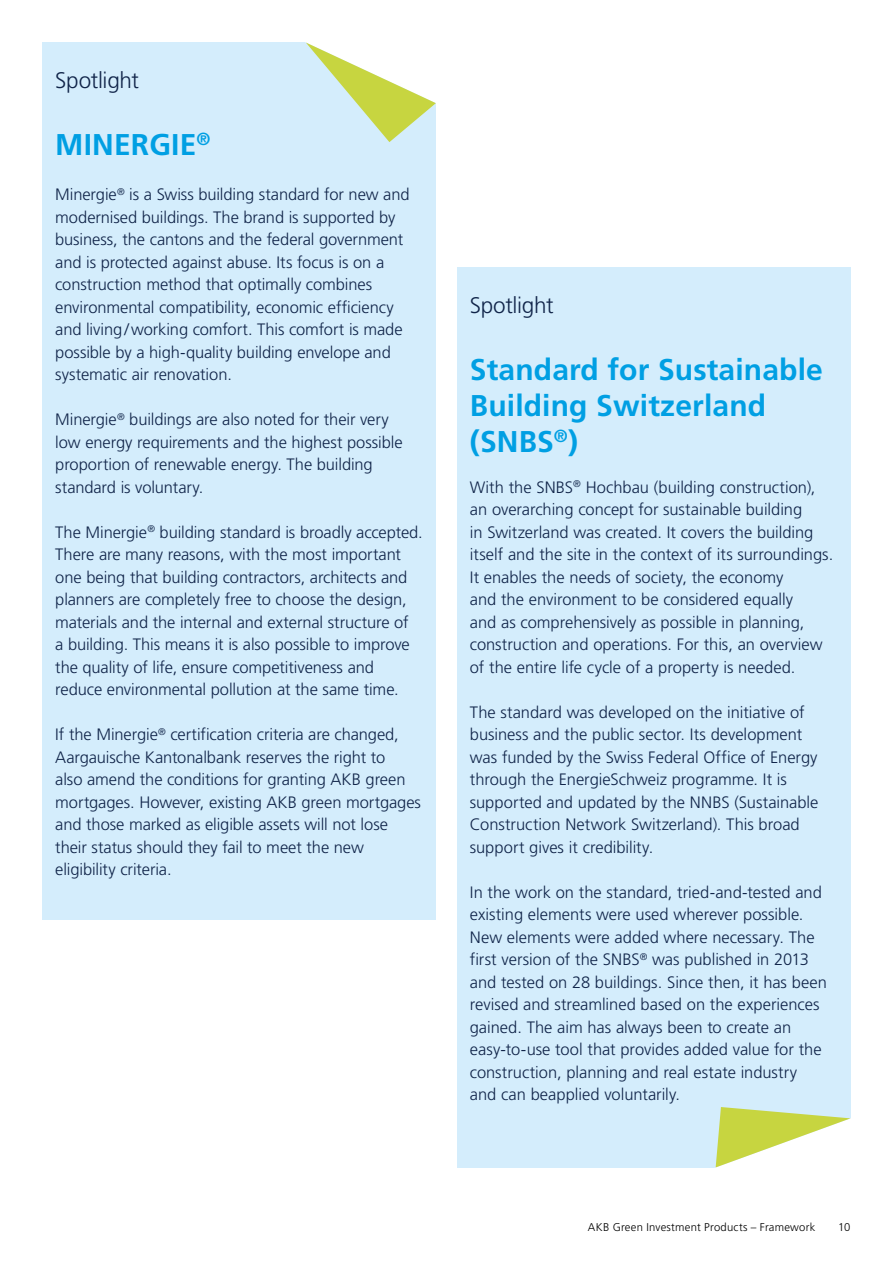
<style>
.page{position:relative;width:893px;height:1263px;background:#fff}
.page>*{position:absolute;margin:0;border:0;box-sizing:border-box;transform-origin:0 0}
.t1{font:30px/36px "Frutiger LT 65 Bd";letter-spacing:.005em;color:#009fe3}
.t2{font:22.5px "Frutiger LT 45 Lt";letter-spacing:-.015em;color:#102449}
.t3{font:16.5px/22.5px "Frutiger LT 45 Lt";letter-spacing:-.005em;color:#102449}
.t4{font:11.25px "Frutiger LT 45 Lt";letter-spacing:.02em;color:#000}
</style>
<div class="page">
<div style="left:43px;top:43px;width:393px;height:877px;background:#d4edfc"></div>
<div style="left:457px;top:268px;width:393px;height:900px;background:#d4edfc"></div>
<svg style="left:285px;top:42px;width:151px;height:100px"></svg>
<svg style="left:715px;top:1107px;width:136px;height:61px;background:#dfe8a3"></svg>
<h2 class="t2" style="left:55px;top:67px;width:85px">Spotlight</h2>
<h1 class="t1" style="left:55px;top:127px;width:157px">MINERGIE<sup>®</sup></h1>
<p class="t3" style="left:55px;top:183px;width:356px">Minergie<sup>®</sup> is a Swiss building standard for new and modernised buildings. The brand is supported by business, the cantons and the federal government and is protected against abuse. Its focus is on a construction method that optimally combines environmental compatibility, economic efficiency and living/working comfort. This comfort is made possible by a high-quality building envelope and systematic air renovation.</p>
<p class="t3" style="left:55px;top:408px;width:349px">Minergie<sup>®</sup> buildings are also noted for their very low energy requirements and the highest possible proportion of renewable energy. The building standard is voluntary.</p>
<p class="t3" style="left:55px;top:521px;width:369px">The Minergie<sup>®</sup> building standard is broadly accepted.<br>There are many reasons, with the most important one being that building contractors, architects and planners are completely free to choose the design, materials and the internal and external structure of<br>a building. This means it is also possible to improve the quality of life, ensure competitiveness and reduce environmental pollution at the same time.</p>
<p class="t3" style="left:55px;top:723px;width:367px">If the Minergie<sup>®</sup> certification criteria are changed, Aargauische Kantonalbank reserves the right to<br>also amend the conditions for granting AKB green mortgages. However, existing AKB green mortgages and those marked as eligible assets will not lose their status should they fail to meet the new eligibility criteria.</p>
<h2 class="t2" style="left:470px;top:292px;width:85px">Spotlight</h2>
<h1 class="t1" style="left:470px;top:352px;width:355px">Standard for Sustainable<br>Building Switzerland (SNBS<sup>®</sup>)</h1>
<p class="t3" style="left:470px;top:476px;width:365px">With the SNBS<sup>®</sup> Hochbau (building construction), an overarching concept for sustainable building<br>in Switzerland was created. It covers the building itself and the site in the context of its surroundings.<br>It enables the needs of society, the economy<br>and the environment to be considered equally<br>and as comprehensively as possible in planning, construction and operations. For this, an overview of the entire life cycle of a property is needed.</p>
<p class="t3" style="left:470px;top:701px;width:350px">The standard was developed on the initiative of business and the public sector. Its development was funded by the Swiss Federal Office of Energy through the EnergieSchweiz programme. It is supported and updated by the NNBS (Sustainable Construction Network Switzerland). This broad support gives it credibility.</p>
<p class="t3" style="left:470px;top:881px;width:358px">In the work on the standard, tried-and-tested and existing elements were used wherever possible.<br>New elements were added where necessary. The first version of the SNBS<sup>®</sup> was published in 2013 and tested on 28 buildings. Since then, it has been revised and streamlined based on the experiences gained. The aim has always been to create an easy-to-use tool that provides added value for the construction, planning and real estate industry and can beapplied voluntarily.</p>
<p class="t4" style="left:588px;top:1221px;width:229px">AKB Green Investment Products – Framework</p>
<p class="t4" style="left:838px;top:1221px;width:14px">10</p>
</div>
